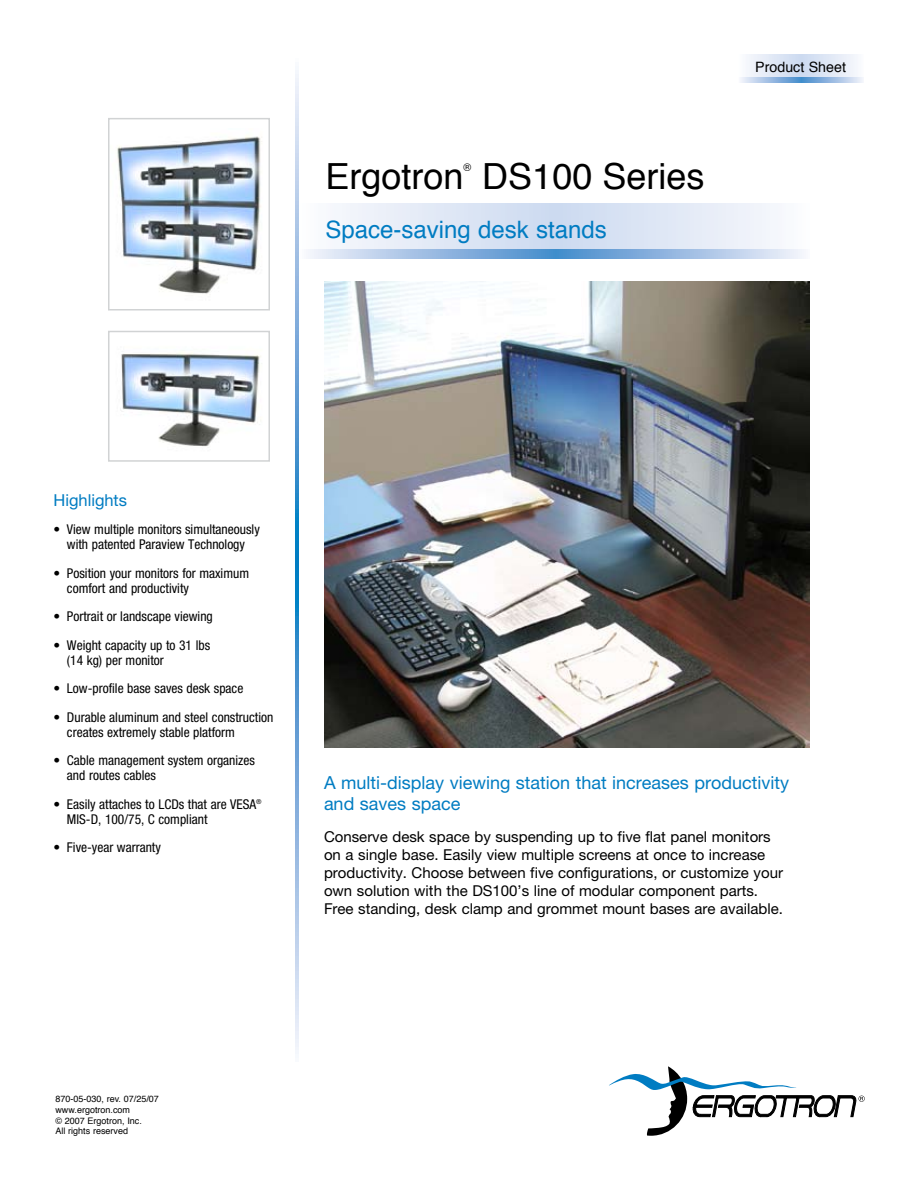
<style>
.page{position:relative;width:918px;height:1188px;background:#fff}
.page>*{position:absolute;margin:0;border:0;box-sizing:border-box;transform-origin:0 0}
.t1{font:36px "Helvetica";color:#000}
.t2{font:24px "Helvetica";color:#007cc2}
.t3{font:18px/21.6px "Helvetica Neue";color:#007cc2}
.t4{font:16.5px "Helvetica Neue";color:#007cc2}
.t5{font:15px/18px "Helvetica Neue";color:#000}
.t6{font:14.25px "Helvetica";color:#000}
.t7{font:condensed 13.5px/15px "Helvetica Neue";color:#000}
.t8{font:10.5px "Helvetica";color:#000}
.t9{font:9px/10.8px "Helvetica";color:#000}
</style>
<div class="page">
<svg style="left:609px;top:1066px;width:256px;height:70px"></svg>
<img style="left:117px;top:136px;width:145px;height:158px">
<div style="left:108px;top:118px;width:162px;height:192px;border:2px solid #d1d3d4"></div>
<img style="left:120px;top:352px;width:141px;height:95px">
<div style="left:108px;top:331px;width:162px;height:131px;border:2px solid #d1d3d4"></div>
<svg style="left:747px;top:54px;width:110px;height:23px;background:#e0e8f5"></svg>
<svg style="left:740px;top:77px;width:123px;height:5px"></svg>
<svg style="left:308px;top:204px;width:496px;height:46px"></svg>
<svg style="left:308px;top:250px;width:496px;height:9px;background:#9abce2"></svg>
<svg style="left:295px;top:70px;width:4px;height:984px;background:#7fb1dc"></svg>
<img style="left:324px;top:282px;width:486px;height:465px">
<h1 class="t1" style="left:326px;top:152px;width:140px">Ergotron</h1>
<p class="t8" style="left:464px;top:161px;width:9px">®</p>
<h1 class="t1" style="left:482px;top:152px;width:224px">DS100 Series</h1>
<h2 class="t2" style="left:326px;top:214px;width:283px">Space-saving desk stands</h2>
<p class="t6" style="left:755px;top:57px;width:92px">Product Sheet</p>
<p class="t4" style="left:53px;top:490px;width:75px">Highlights</p>
<p class="t7" style="left:53px;top:522px;width:208px;text-align:center">• View multiple monitors simultaneously with patented Paraview Technology</p>
<p class="t7" style="left:67px;top:565px;width:184px;text-indent:-14px">• Position your monitors for maximum comfort and productivity</p>
<p class="t7" style="left:53px;top:609px;width:161px">• Portrait or landscape viewing</p>
<p class="t7" style="left:67px;top:637px;width:145px;text-indent:-14px">• Weight capacity up to 31 lbs (14 kg) per monitor</p>
<p class="t7" style="left:53px;top:681px;width:191px">• Low-profile base saves desk space</p>
<p class="t7" style="left:67px;top:709px;width:208px;text-indent:-14px">• Durable aluminum and steel construction creates extremely stable platform</p>
<p class="t7" style="left:67px;top:753px;width:190px;text-indent:-14px">• Cable management system organizes and routes cables</p>
<p class="t7" style="left:67px;top:796px;width:196px;text-indent:-14px">• Easily attaches to LCDs that are VESA<sup>®<br></sup>MIS-D, 100/75, C compliant</p>
<p class="t7" style="left:53px;top:840px;width:109px">• Five-year warranty</p>
<h3 class="t3" style="left:324px;top:771px;width:467px">A multi-display viewing station that increases productivity and saves space</h3>
<p class="t5" style="left:324px;top:827px;width:461px">Conserve desk space by suspending up to five flat panel monitors on a single base. Easily view multiple screens at once to increase productivity. Choose between five configurations, or customize your own solution with the DS100’s line of modular component parts.<br>Free standing, desk clamp and grommet mount bases are available.</p>
<p class="t9" style="left:56px;top:1094px;width:105px">870-05-030, rev. 07/25/07 www.ergotron.com<br>© 2007 Ergotron, Inc.<br>All rights reserved</p>
</div>
